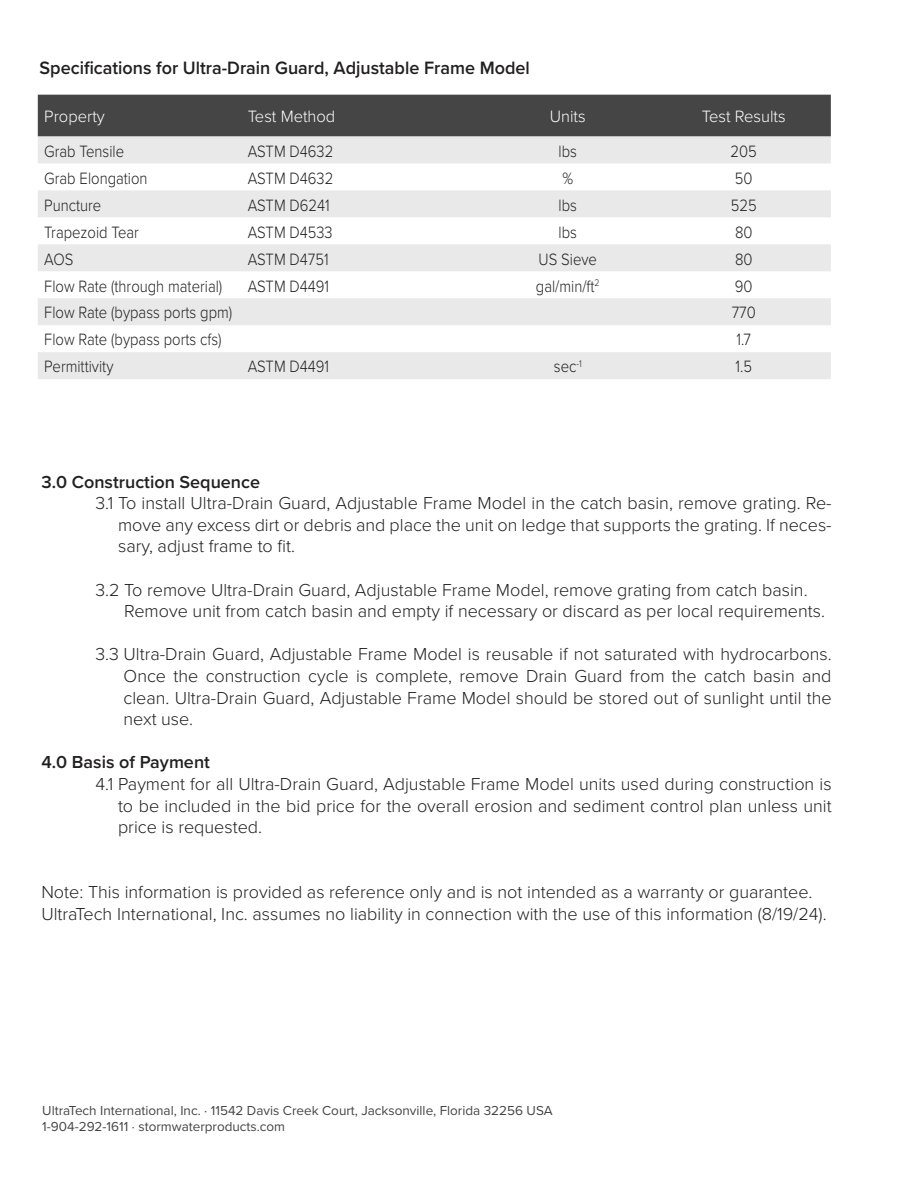
<style>
.page{position:relative;width:918px;height:1188px;background:#fff}
.page>*{position:absolute;margin:0;border:0;box-sizing:border-box;transform-origin:0 0}
.t1{font:600 18.6px "Proxima Nova";color:#221f1f}
.t2{font:300 18px/21.6px "Proxima Nova";color:#221f1f;text-align:justify}
.t3{font:600 18px "Proxima Nova";color:#221f1f}
.t4{font:300 16.95px "Proxima Nova";color:#221f1f;scale:.87 1}
.t5{font:300 16.95px "Proxima Nova";color:#fff}
.t6{font:13.5px/16.2px "Proxima Nova";color:#454545}
</style>
<div class="page">
<div style="left:38px;top:95px;width:793px;height:42px;background:#454545"></div>
<svg style="left:38px;top:137px;width:793px;height:242px;fill:#e9e9ea"></svg>
<p class="t1" style="left:40px;top:60px;width:492px">Specifications for Ultra-Drain Guard, Adjustable Frame Model</p>
<p class="t5" style="left:44px;top:110px;width:62px">Property</p>
<p class="t5" style="left:248px;top:110px;width:89px">Test Method</p>
<p class="t5" style="left:550px;top:110px;width:37px">Units</p>
<p class="t5" style="left:702px;top:110px;width:85px">Test Results</p>
<p class="t4" style="left:44px;top:144px;width:93px">Grab Tensile</p>
<p class="t4" style="left:248px;top:144px;width:100px">ASTM D4632</p>
<p class="t4" style="left:559px;top:144px;width:23px">lbs</p>
<p class="t4" style="left:731px;top:144px;width:32px">205</p>
<p class="t4" style="left:44px;top:171px;width:120px">Grab Elongation</p>
<p class="t4" style="left:248px;top:171px;width:100px">ASTM D4632</p>
<p class="t4" style="left:562px;top:171px;width:14px">%</p>
<p class="t4" style="left:735px;top:171px;width:22px">50</p>
<p class="t4" style="left:44px;top:198px;width:67px">Puncture</p>
<p class="t4" style="left:248px;top:198px;width:96px">ASTM D6241</p>
<p class="t4" style="left:559px;top:198px;width:23px">lbs</p>
<p class="t4" style="left:731px;top:198px;width:31px">525</p>
<p class="t4" style="left:44px;top:225px;width:110px">Trapezoid Tear</p>
<p class="t4" style="left:248px;top:225px;width:99px">ASTM D4533</p>
<p class="t4" style="left:559px;top:225px;width:23px">lbs</p>
<p class="t4" style="left:735px;top:225px;width:22px">80</p>
<p class="t4" style="left:44px;top:252px;width:35px">AOS</p>
<p class="t4" style="left:248px;top:252px;width:94px">ASTM D4751</p>
<p class="t4" style="left:539px;top:252px;width:69px">US Sieve</p>
<p class="t4" style="left:735px;top:252px;width:22px">80</p>
<p class="t4" style="left:44px;top:279px;width:206px">Flow Rate (through material)</p>
<p class="t4" style="left:248px;top:279px;width:95px">ASTM D4491</p>
<p class="t4" style="left:536px;top:279px;width:75px">gal/min/ft<sup>2</sup></p>
<p class="t4" style="left:735px;top:279px;width:22px">90</p>
<p class="t4" style="left:44px;top:306px;width:218px">Flow Rate (bypass ports gpm)</p>
<p class="t4" style="left:732px;top:306px;width:29px">770</p>
<p class="t4" style="left:44px;top:333px;width:205px">Flow Rate (bypass ports cfs)</p>
<p class="t4" style="left:737px;top:333px;width:18px">1.7</p>
<p class="t4" style="left:44px;top:360px;width:81px">Permittivity</p>
<p class="t4" style="left:248px;top:360px;width:95px">ASTM D4491</p>
<p class="t4" style="left:554px;top:360px;width:33px">sec<sup>-1</sup></p>
<p class="t4" style="left:736px;top:360px;width:20px">1.5</p>
<p class="t3" style="left:41px;top:474px;width:220px">3.0 Construction Sequence</p>
<p class="t2" style="left:118px;top:493px;width:715px;text-indent:-23px">3.1 To install Ultra-Drain Guard, Adjustable Frame Model in the catch basin, remove grating. Re&shy;move any excess dirt or debris and place the unit on ledge that supports the grating. If neces&shy;sary, adjust frame to fit.</p>
<p class="t2" style="left:124px;top:580px;width:702px;text-indent:-29px">3.2 To remove Ultra-Drain Guard, Adjustable Frame Model, remove grating from catch basin.<br>Remove unit from catch basin and empty if necessary or discard as per local requirements.</p>
<p class="t2" style="left:124px;top:645px;width:710px;text-indent:-28px">3.3 Ultra-Drain Guard, Adjustable Frame Model is reusable if not saturated with hydrocarbons.<br>Once the construction cycle is complete, remove Drain Guard from the catch basin and clean. Ultra-Drain Guard, Adjustable Frame Model should be stored out of sunlight until the next use.</p>
<p class="t3" style="left:41px;top:755px;width:170px">4.0 Basis of Payment</p>
<p class="t2" style="left:118px;top:774px;width:715px;text-indent:-23px">4.1 Payment for all Ultra-Drain Guard, Adjustable Frame Model units used during construction is to be included in the bid price for the overall erosion and sediment control plan unless unit price is requested.</p>
<p class="t2" style="left:41px;top:882px;width:787px">Note: This information is provided as reference only and is not intended as a warranty or guarantee.<br>UltraTech International, Inc. assumes no liability in connection with the use of this information (8/19/24).</p>
<p class="t6" style="left:42px;top:1103px;width:512px">UltraTech International, Inc. · 11542 Davis Creek Court, Jacksonville, Florida 32256 USA<br>1-904-292-1611 · stormwaterproducts.com</p>
</div>
